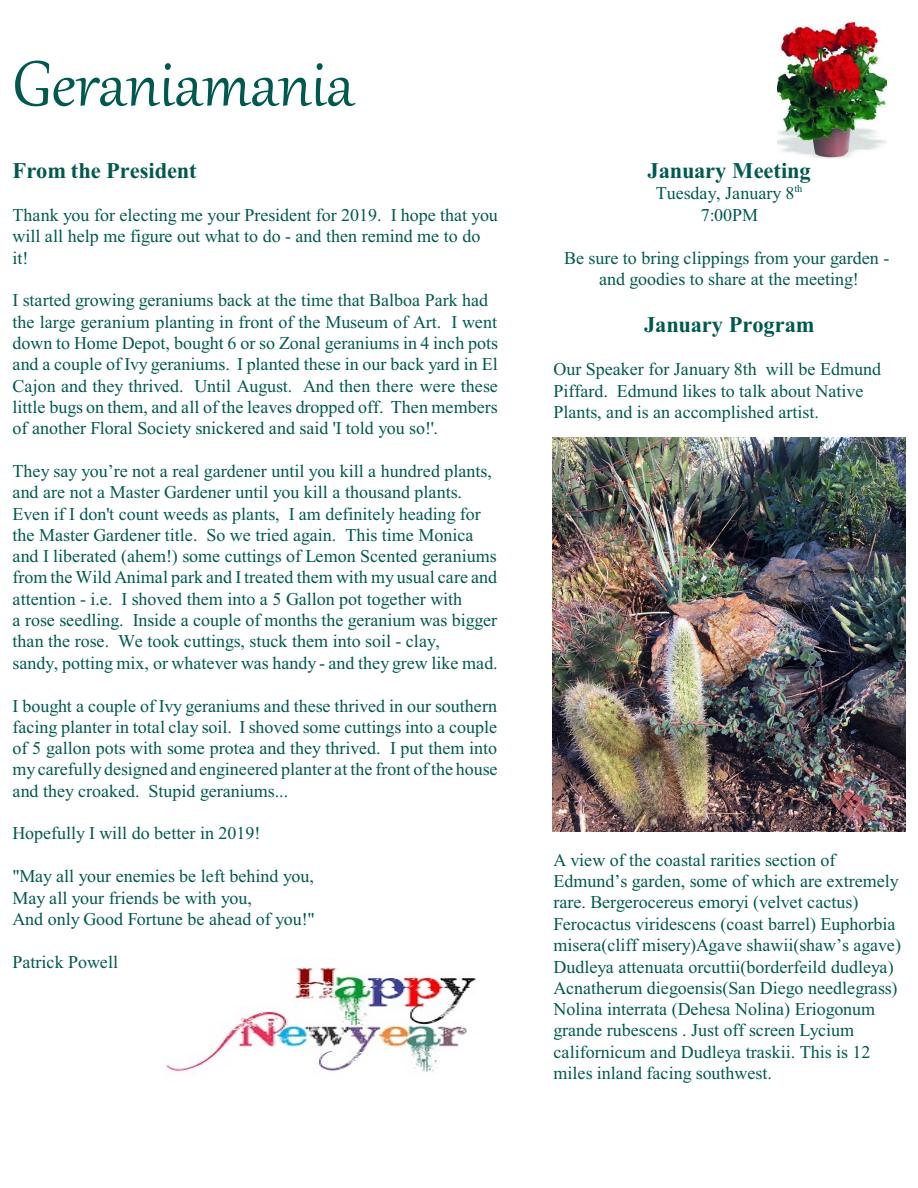
<style>
.page{position:relative;width:918px;height:1188px;background:#fff}
.page>*{position:absolute;margin:0;border:0;box-sizing:border-box;transform-origin:0 0}
.t1{font:78px "Gabriola";color:#00594f}
.t2{font:700 22.5px "Times New Roman";letter-spacing:-.005em;color:#00594f}
.t3{font:18px/21.3px "Times New Roman";color:#00594f}
</style>
<div class="page">
<img style="left:777px;top:21px;width:110px;height:138px">
<img style="left:165px;top:968px;width:311px;height:104px">
<img style="left:553px;top:437px;width:352px;height:394px">
<h1 class="t1" style="left:13px;top:52px;width:343px">Geraniamania</h1>
<p class="t2" style="left:13px;top:162px;width:186px">From the President</p>
<p class="t3" style="left:13px;top:206px;width:487px">Thank you for electing me your President for 2019. I hope that you will all help me figure out what to do - and then remind me to do it!</p>
<p class="t3" style="left:13px;top:291px;width:487px">I started growing geraniums back at the time that Balboa Park had the large geranium planting in front of the Museum of Art. I went down to Home Depot, bought 6 or so Zonal geraniums in 4 inch pots and a couple of Ivy geraniums. I planted these in our back yard in El Cajon and they thrived. Until August. And then there were these little bugs on them, and all of the leaves dropped off. Then members of another Floral Society snickered and said 'I told you so!'.</p>
<p class="t3" style="left:13px;top:462px;width:487px">They say you’re not a real gardener until you kill a hundred plants, and are not a Master Gardener until you kill a thousand plants.<br>Even if I don't count weeds as plants, I am definitely heading for the Master Gardener title. So we tried again. This time Monica and I liberated (ahem!) some cuttings of Lemon Scented geraniums from the Wild Animal park and I treated them with my usual care and attention - i.e. I shoved them into a 5 Gallon pot together with<br>a rose seedling. Inside a couple of months the geranium was bigger than the rose. We took cuttings, stuck them into soil - clay,<br>sandy, potting mix, or whatever was handy - and they grew like mad.</p>
<p class="t3" style="left:13px;top:697px;width:486px;text-align:justify">I bought a couple of Ivy geraniums and these thrived in our southern facing planter in total clay soil. I shoved some cuttings into a couple of 5 gallon pots with some protea and they thrived. I put them into mycarefullydesigned and engineered planter at the front of the house and they croaked. Stupid geraniums...</p>
<p class="t3" style="left:13px;top:824px;width:250px">Hopefully I will do better in 2019!</p>
<p class="t3" style="left:13px;top:867px;width:304px">"May all your enemies be left behind you,<br>May all your friends be with you,<br>And only Good Fortune be ahead of you!"</p>
<p class="t3" style="left:13px;top:953px;width:107px">Patrick Powell</p>
<p class="t2" style="left:647px;top:162px;width:165px">January Meeting</p>
<p class="t3" style="left:656px;top:184px;width:148px;text-align:center">Tuesday, January 8<sup>th<br></sup>7:00PM</p>
<p class="t3" style="left:564px;top:249px;width:327px;text-align:center">Be sure to bring clippings from your garden - and goodies to share at the meeting!</p>
<p class="t2" style="left:644px;top:317px;width:172px">January Program</p>
<p class="t3" style="left:554px;top:360px;width:329px">Our Speaker for January 8th will be Edmund<br>Piffard. Edmund likes to talk about Native<br>Plants, and is an accomplished artist.</p>
<p class="t3" style="left:554px;top:851px;width:349px">A view of the coastal rarities section of Edmund’s garden, some of which are extremely rare. Bergerocereus emoryi (velvet cactus)<br>Ferocactus viridescens (coast barrel) Euphorbia misera(cliff misery)Agave shawii(shaw’s agave)<br>Dudleya attenuata orcuttii(borderfeild dudleya)<br>Acnatherum diegoensis(San Diego needlegrass)<br>Nolina interrata (Dehesa Nolina) Eriogonum grande rubescens . Just off screen Lycium californicum and Dudleya traskii. This is 12 miles inland facing southwest.</p>
</div>
